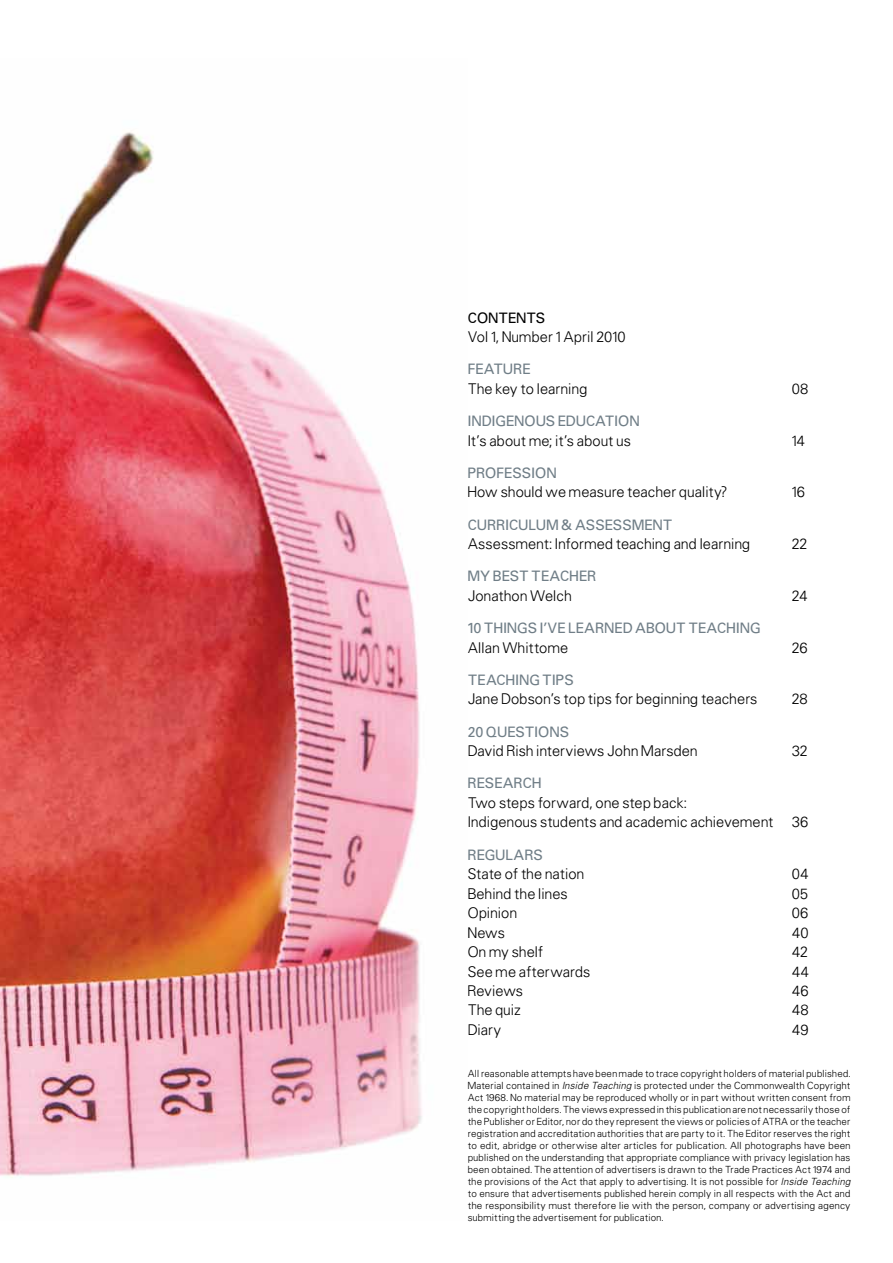
<style>
.page{position:relative;width:893px;height:1263px;background:#fff}
.page>*{position:absolute;margin:0;border:0;box-sizing:border-box;transform-origin:0 0}
.t1{font:300 13.5px/19.5px "Uniform";letter-spacing:.015em;color:#000}
.t2{font:13.5px "Uniform";letter-spacing:.02em;color:#707e87}
.t3{font:13.5px "Uniform";letter-spacing:.015em;color:#000}
.t4{font:300 9px/12px "Uniform";letter-spacing:.03em;color:#000;text-align:justify}
.s1{font-style:italic}
</style>
<div class="page">
<img style="left:0;top:132px;width:422px;height:1046px">
<h1 class="t3" style="left:468px;top:309px;width:79px">CONTENTS</h1>
<h1 class="t1" style="left:468px;top:327px;width:159px">Vol 1, Number 1 April 2010</h1>
<h1 class="t2" style="left:468px;top:361px;width:64px">FEATURE</h1>
<h1 class="t1" style="left:468px;top:379px;width:121px">The key to learning</h1>
<h1 class="t1" style="left:792px;top:379px;width:18px">08</h1>
<h1 class="t2" style="left:468px;top:412px;width:173px">INDIGENOUS EDUCATION</h1>
<h1 class="t1" style="left:468px;top:430px;width:165px">It’s about me; it’s about us</h1>
<h1 class="t1" style="left:792px;top:430px;width:15px">14</h1>
<h1 class="t2" style="left:468px;top:464px;width:90px">PROFESSION</h1>
<h1 class="t1" style="left:468px;top:482px;width:261px">How should we measure teacher quality?</h1>
<h1 class="t1" style="left:792px;top:482px;width:15px">16</h1>
<h1 class="t2" style="left:468px;top:516px;width:206px">CURRICULUM &amp; ASSESSMENT</h1>
<h1 class="t1" style="left:468px;top:534px;width:284px">Assessment: Informed teaching and learning</h1>
<h1 class="t1" style="left:792px;top:534px;width:17px">22</h1>
<h1 class="t2" style="left:468px;top:568px;width:130px">MY BEST TEACHER</h1>
<h1 class="t1" style="left:468px;top:586px;width:105px">Jonathon Welch</h1>
<h1 class="t1" style="left:792px;top:586px;width:17px">24</h1>
<h1 class="t2" style="left:468px;top:619px;width:294px">10 THINGS I’VE LEARNED ABOUT TEACHING</h1>
<h1 class="t1" style="left:468px;top:637px;width:102px">Allan Whittome</h1>
<h1 class="t1" style="left:792px;top:637px;width:17px">26</h1>
<h1 class="t2" style="left:468px;top:671px;width:108px">TEACHING TIPS</h1>
<h1 class="t1" style="left:468px;top:689px;width:291px">Jane Dobson’s top tips for beginning teachers</h1>
<h1 class="t1" style="left:792px;top:689px;width:18px">28</h1>
<h1 class="t2" style="left:468px;top:723px;width:103px">20 QUESTIONS</h1>
<h1 class="t1" style="left:468px;top:741px;width:231px">David Rish interviews John Marsden</h1>
<h1 class="t1" style="left:792px;top:741px;width:17px">32</h1>
<h1 class="t2" style="left:468px;top:774px;width:75px">RESEARCH</h1>
<h1 class="t1" style="left:468px;top:793px;width:307px">Two steps forward, one step back:<br>Indigenous students and academic achievement</h1>
<h1 class="t1" style="left:792px;top:812px;width:18px">36</h1>
<h1 class="t2" style="left:468px;top:846px;width:77px">REGULARS</h1>
<h1 class="t1" style="left:468px;top:864px;width:118px">State of the nation</h1>
<h1 class="t1" style="left:792px;top:864px;width:18px">04</h1>
<h1 class="t1" style="left:468px;top:883px;width:101px">Behind the lines</h1>
<h1 class="t1" style="left:792px;top:883px;width:18px">05</h1>
<h1 class="t1" style="left:468px;top:903px;width:51px">Opinion</h1>
<h1 class="t1" style="left:792px;top:903px;width:18px">06</h1>
<h1 class="t1" style="left:468px;top:922px;width:39px">News</h1>
<h1 class="t1" style="left:792px;top:922px;width:18px">40</h1>
<h1 class="t1" style="left:468px;top:942px;width:77px">On my shelf</h1>
<h1 class="t1" style="left:792px;top:942px;width:18px">42</h1>
<h1 class="t1" style="left:468px;top:961px;width:124px">See me afterwards</h1>
<h1 class="t1" style="left:792px;top:961px;width:19px">44</h1>
<h1 class="t1" style="left:468px;top:981px;width:57px">Reviews</h1>
<h1 class="t1" style="left:792px;top:981px;width:19px">46</h1>
<h1 class="t1" style="left:468px;top:1000px;width:55px">The quiz</h1>
<h1 class="t1" style="left:792px;top:1000px;width:19px">48</h1>
<h1 class="t1" style="left:468px;top:1020px;width:35px">Diary</h1>
<h1 class="t1" style="left:792px;top:1020px;width:19px">49</h1>
<p class="t4" style="left:468px;top:1067px;width:384px">All reasonable attempts have been made to trace copyright holders of material published.<br>Material contained in <span class="s1">Inside Teaching</span> is protected under the Commonwealth Copyright Act 1968. No material may be reproduced wholly or in part without written consent from the copyright holders. The views expressed in this publication are not necessarily those of the Publisher or Editor, nor do they represent the views or policies of ATRA or the teacher registration and accreditation authorities that are party to it. The Editor reserves the right to edit, abridge or otherwise alter articles for publication. All photographs have been published on the understanding that appropriate compliance with privacy legislation has been obtained. The attention of advertisers is drawn to the Trade Practices Act 1974 and the provisions of the Act that apply to advertising. It is not possible for <span class="s1">Inside Teaching </span>to ensure that advertisements published herein comply in all respects with the Act and the responsibility must therefore lie with the person, company or advertising agency submitting the advertisement for publication.</p>
</div>
